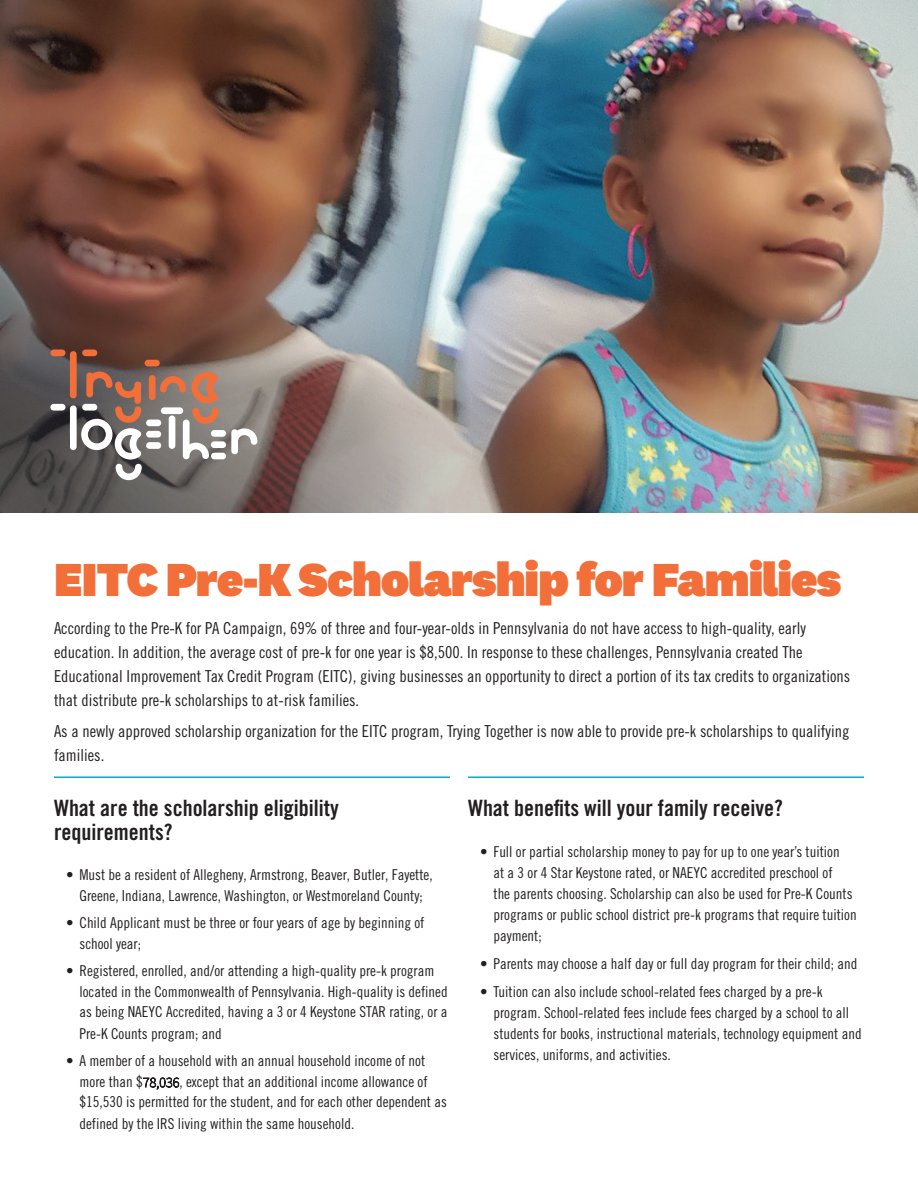
<style>
.page{position:relative;width:918px;height:1188px;background:#fff}
.page>*{position:absolute;margin:0;border:0;box-sizing:border-box;transform-origin:0 0}
.Body_Copy{font:900 48px "National 2";letter-spacing:-.02em;color:#f26f39}
.Body_Copy-2{font:22.5px/24px "Trade Gothic LT Std Bd Cn 20";color:#231f20}
.Body_Copy-3{font:16.5px/24px "Trade Gothic LT Std Cn 18";color:#231f20}
.Body_Copy-4{font:15px/21px "Trade Gothic LT Std Cn 18";color:#231f20}
.s1{font-family:"Source Sans Pro";font-weight:200;font-size:14.25px}
</style>
<div class="page">
<hr style="left:54px;top:776px;width:396px;height:2px;background:#08accc">
<hr style="left:468px;top:776px;width:396px;height:2px;background:#08accc">
<img style="left:0;top:0;width:918px;height:513px">
<div style="left:82px;top:350px;width:15px;height:6px;background:#f26f39;border-radius:3px"></div>
<div style="left:145px;top:360px;width:15px;height:6px;background:#f26f39;border-radius:3px"></div>
<div style="left:146px;top:431px;width:15px;height:7px;background:#fff;border-radius:3px"></div>
<div style="left:146px;top:442px;width:15px;height:7px;background:#fff;border-radius:3px"></div>
<div style="left:146px;top:420px;width:15px;height:6px;background:#fff;border-radius:3px"></div>
<div style="left:211px;top:441px;width:15px;height:7px;background:#fff;border-radius:3px"></div>
<div style="left:211px;top:453px;width:15px;height:6px;background:#fff;border-radius:3px"></div>
<div style="left:211px;top:430px;width:15px;height:7px;background:#fff;border-radius:3px"></div>
<div style="left:50px;top:350px;width:16px;height:6px;background:#f26f39;border-radius:3px"></div>
<div style="left:70px;top:351px;width:7px;height:47px;background:#f26f39;border-radius:3px"></div>
<div style="left:50px;top:404px;width:16px;height:7px;background:#fff;border-radius:3px"></div>
<div style="left:70px;top:405px;width:7px;height:45px;background:#fff;border-radius:3px"></div>
<div style="left:149px;top:375px;width:7px;height:25px;background:#f26f39;border-radius:3px"></div>
<svg style="left:231px;top:428px;width:26px;height:26px"></svg>
<svg style="left:160px;top:372px;width:59px;height:87px"></svg>
<svg style="left:81px;top:372px;width:61px;height:108px"></svg>
<p class="Body_Copy" style="left:54px;top:549px;width:789px">EITC Pre-K Scholarship for Families</p>
<p class="Body_Copy-3" style="left:54px;top:616px;width:798px">According to the Pre-K for PA Campaign, 69% of three and four-year-olds in Pennsylvania do not have access to high-quality, early education. In addition, the average cost of pre-k for one year is $8,500. In response to these challenges, Pennsylvania created The Educational Improvement Tax Credit Program (EITC), giving businesses an opportunity to direct a portion of its tax credits to organizations that distribute pre-k scholarships to at-risk families.</p>
<p class="Body_Copy-3" style="left:54px;top:719px;width:797px">As a newly approved scholarship organization for the EITC program, Trying Together is now able to provide pre-k scholarships to qualifying families.</p>
<p class="Body_Copy-2" style="left:54px;top:796px;width:286px">What are the scholarship eligibility requirements?</p>
<p class="Body_Copy-4" style="left:66px;top:864px;width:368px;text-align:center">• Must be a resident of Allegheny, Armstrong, Beaver, Butler, Fayette,<br>Greene, Indiana, Lawrence, Washington, or Westmoreland County;</p>
<p class="Body_Copy-4" style="left:80px;top:912px;width:346px;text-indent:-14px">• Child Applicant must be three or four years of age by beginning of school year;</p>
<p class="Body_Copy-4" style="left:79px;top:960px;width:370px;text-indent:-13px">• Registered, enrolled, and/or attending a high-quality pre-k program located in the Commonwealth of Pennsylvania. High-quality is defined as being NAEYC Accredited, having a 3 or 4 Keystone STAR rating, or a Pre-K Counts program; and</p>
<p class="Body_Copy-4" style="left:80px;top:1050px;width:369px;text-indent:-14px">• A member of a household with an annual household income of not more than $<span class="s1">78,036</span>, except that an additional income allowance of $15,530 is permitted for the student, and for each other dependent as</p>
<p class="Body_Copy-4" style="left:80px;top:1113px;width:276px">defined by the IRS living within the same household.</p>
<p class="Body_Copy-2" style="left:468px;top:796px;width:316px">What benefits will your family receive?</p>
<p class="Body_Copy-4" style="left:494px;top:841px;width:365px;text-indent:-14px">• Full or partial scholarship money to pay for up to one year’s tuition<br>at a 3 or 4 Star Keystone rated, or NAEYC accredited preschool of<br>the parents choosing. Scholarship can also be used for Pre-K Counts programs or public school district pre-k programs that require tuition payment;</p>
<p class="Body_Copy-4" style="left:480px;top:953px;width:379px">• Parents may choose a half day or full day program for their child; and</p>
<p class="Body_Copy-4" style="left:494px;top:981px;width:370px;text-indent:-14px">• Tuition can also include school-related fees charged by a pre-k program. School-related fees include fees charged by a school to all students for books, instructional materials, technology equipment and services, uniforms, and activities.</p>
</div>
